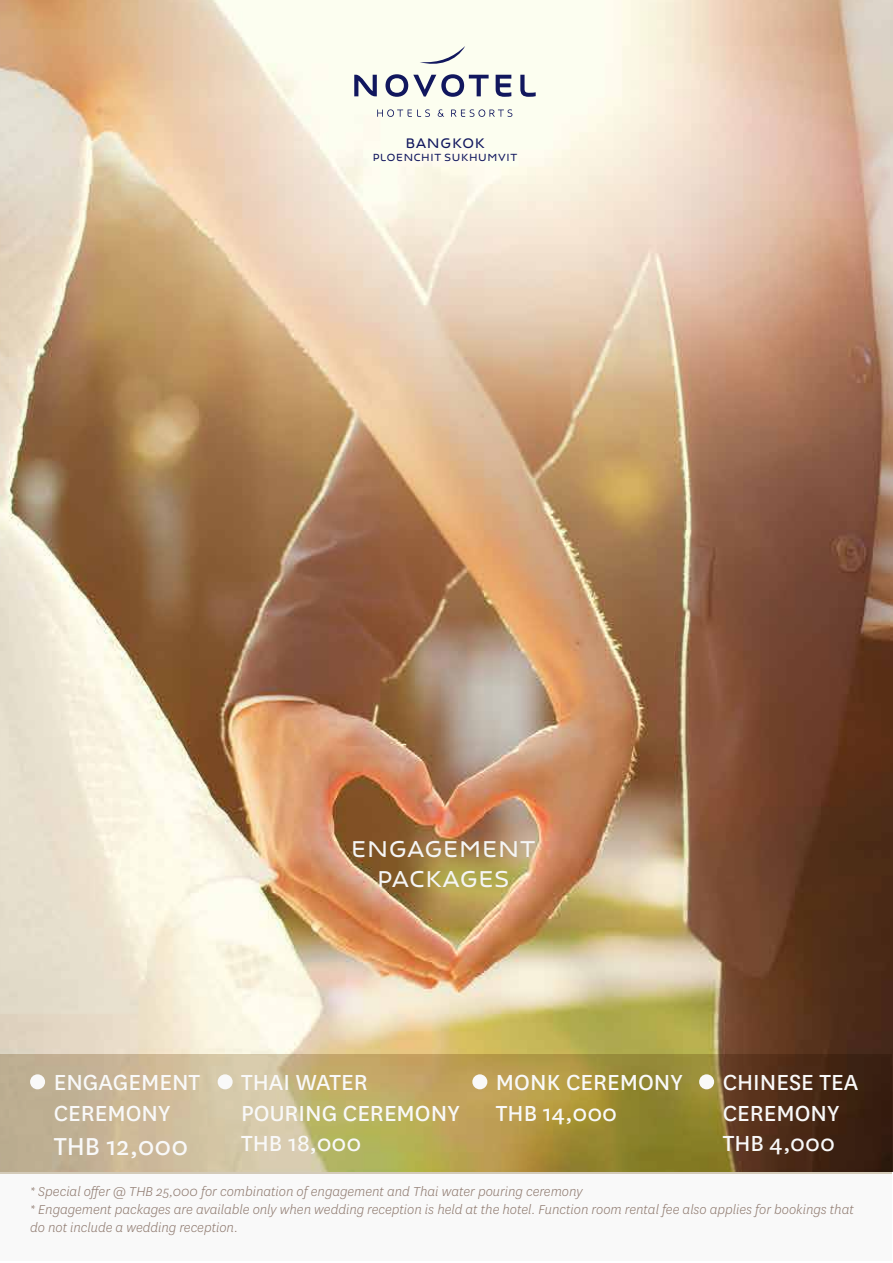
<style>
.page{position:relative;width:893px;height:1263px;background:#fff}
.page>*{position:absolute;margin:0;border:0;box-sizing:border-box;transform-origin:0 0}
.t1{font:28.65px "National";color:#f9f9f9}
.t2{font:25.5px/30.6px "National";color:#f9f9f9}
.t3{font:24.45px/29.4px "Novotype";letter-spacing:-.02em;color:#f5f5f5;text-align:center}
.t4{font:italic 300 15px/17.7px "National";color:#8e796e}
.t5{font:14.85px "Novotype";color:#11175e}
.t6{font:11.1px "Novotype";color:#11175e}
</style>
<div class="page">
<div style="left:0;top:0;width:891px;height:1261px;background:#f9f9f9"></div>
<img style="left:0;top:0;width:893px;height:1171px">
<svg style="left:0;top:1054px;width:891px;height:120px;background:#a5915d"></svg>
<svg style="left:377px;top:109px;width:135px;height:8px"></svg>
<svg style="left:420px;top:46px;width:45px;height:21px"></svg>
<svg style="left:354px;top:75px;width:23px;height:21px"></svg>
<svg style="left:385px;top:74px;width:104px;height:23px"></svg>
<svg style="left:496px;top:75px;width:15px;height:22px"></svg>
<svg style="left:520px;top:75px;width:16px;height:22px"></svg>
<div style="left:30px;top:1074px;width:15px;height:15px;background:#f9f9f9;border-radius:50%"></div>
<div style="left:218px;top:1074px;width:15px;height:15px;background:#f9f9f9;border-radius:50%"></div>
<div style="left:472px;top:1074px;width:15px;height:15px;background:#f9f9f9;border-radius:50%"></div>
<div style="left:699px;top:1074px;width:15px;height:15px;background:#f9f9f9;border-radius:50%"></div>
<p class="t5" style="left:405px;top:134px;width:81px">BANGKOK</p>
<p class="t6" style="left:373px;top:151px;width:146px">PLOENCHIT SUKHUMVIT</p>
<h3 class="t3" style="left:350px;top:834px;width:187px">ENGAGEMENT<br>PACKAGES</h3>
<h2 class="t2" style="left:54px;top:1066px;width:148px">ENGAGEMENT<br>CEREMONY</h2>
<h1 class="t1" style="left:54px;top:1127px;width:136px">THB 12,000</h1>
<h2 class="t2" style="left:241px;top:1066px;width:220px">THAI WATER<br>POURING CEREMONY<br>THB 18,000</h2>
<h2 class="t2" style="left:496px;top:1066px;width:188px">MONK CEREMONY<br>THB 14,000</h2>
<h2 class="t2" style="left:723px;top:1066px;width:137px">CHINESE TEA<br>CEREMONY<br>THB 4,000</h2>
<p class="t4" style="left:30px;top:1182px;width:825px">* Special offer @ THB 25,000 for combination of engagement and Thai water pouring ceremony<br>* Engagement packages are available only when wedding reception is held at the hotel. Function room rental fee also applies for bookings that do not include a wedding reception.</p>
</div>
